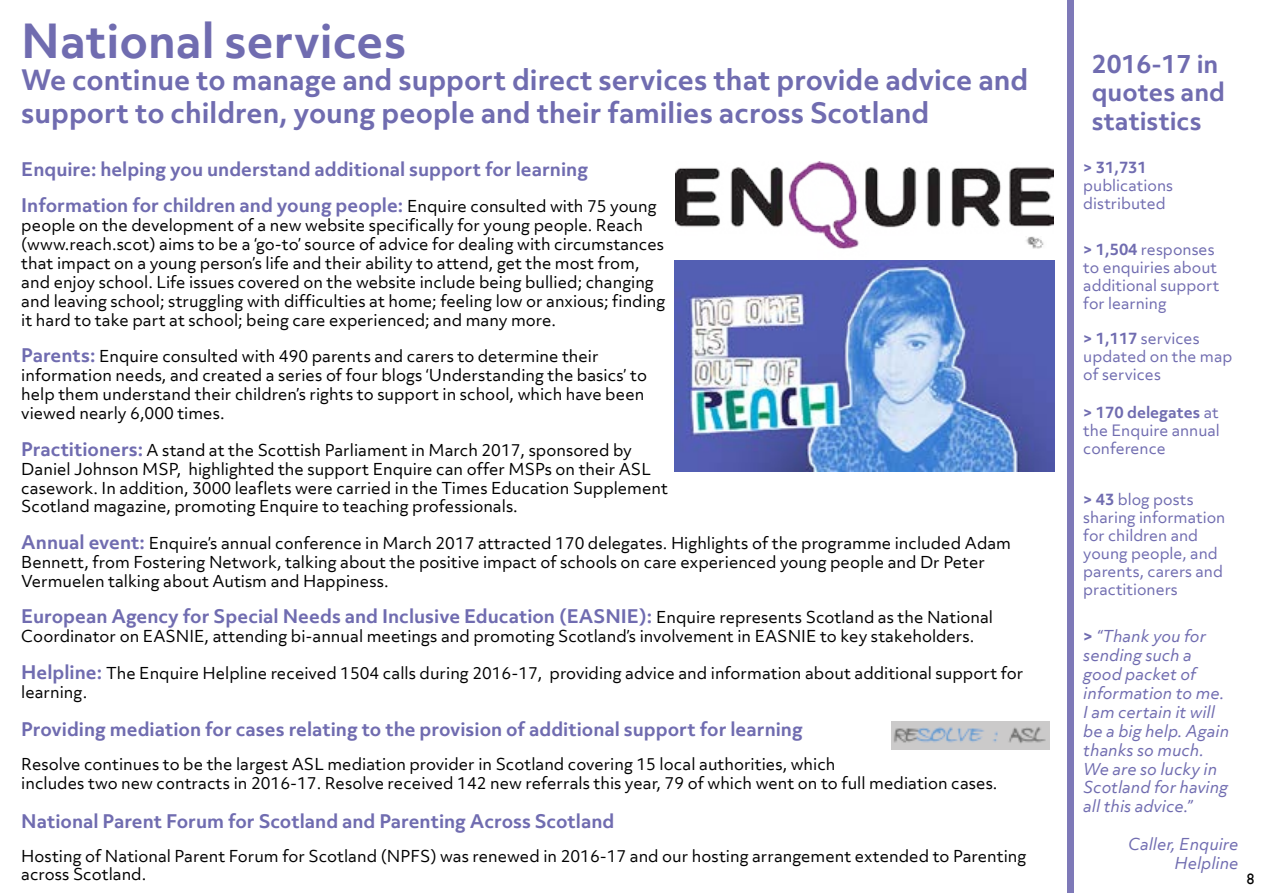
<style>
.page{position:relative;width:1263px;height:893px;background:#fff}
.page>*{position:absolute;margin:0;border:0;box-sizing:border-box;transform-origin:0 0}
.t1{font:700 45px "Objektiv Mk 3";color:#706cb0}
.t2{font:700 27px/32.4px "Objektiv Mk 3";color:#706cb0}
.t3{font:700 24px/28.8px "Objektiv Mk 3";color:#706cb0}
.t4{font:700 18px/36.6px "Objektiv Mk 3";color:#706cb0}
.t5{font:15.75px/18.9px "Objektiv Mk 3";color:#000}
.t6{font:italic 15.75px/18.9px "Objektiv Mk 3";color:#706cb0}
.t7{font:15px/18px "Objektiv Mk 3";color:#706cb0}
.t8{font:700 15px "Objektiv Mk 3";color:#706cb0}
.t9{font:15px "Gill Sans";color:#000}
.s1{font-weight:400;font-size:15.75px;color:#000}
.s2{font-weight:700;font-size:18px;color:#706cb0}
.s3{font-weight:700}
.s4{font-weight:700;font-style:normal}
</style>
<div class="page">
<div style="left:1067px;top:0;width:7px;height:893px;background:#7e79b8"></div>
<img style="left:675px;top:161px;width:379px;height:310px">
<img style="left:891px;top:721px;width:158px;height:29px">
<img style="left:1024px;top:233px;width:22px;height:19px">
<h1 class="t1" style="left:21px;top:9px;width:387px">National services</h1>
<h2 class="t2" style="left:21px;top:63px;width:1008px">We continue to manage and support direct services that provide advice and support to children, young people and their families across Scotland</h2>
<p class="t4" style="left:21px;top:150px;width:637px">Enquire: helping you understand additional support for learning<br>Information for children and young people: <span class="s1">Enquire consulted with 75 young</span></p>
<p class="t5" style="left:21px;top:216px;width:646px">people on the development of a new website specifically for young people. Reach (www.reach.scot) aims to be a ‘go-to’ source of advice for dealing with circumstances that impact on a young person’s life and their ability to attend, get the most from, and enjoy school. Life issues covered on the website include being bullied; changing and leaving school; struggling with difficulties at home; feeling low or anxious; finding it hard to take part at school; being care experienced; and many more.</p>
<p class="t5" style="left:21px;top:347px;width:627px"><span class="s2">Parents:</span> Enquire consulted with 490 parents and carers to determine their information needs, and created a series of four blogs ‘Understanding the basics’ to help them understand their children’s rights to support in school, which have been viewed nearly 6,000 times.</p>
<p class="t5" style="left:21px;top:440px;width:648px"><span class="s2">Practitioners:</span> A stand at the Scottish Parliament in March 2017, sponsored by Daniel Johnson MSP, highlighted the support Enquire can offer MSPs on their ASL casework. In addition, 3000 leaflets were carried in the Times Education Supplement Scotland magazine, promoting Enquire to teaching professionals.</p>
<p class="t5" style="left:21px;top:534px;width:991px"><span class="s2">Annual event:</span> Enquire’s annual conference in March 2017 attracted 170 delegates. Highlights of the programme included Adam<br>Bennett, from Fostering Network, talking about the positive impact of schools on care experienced young people and Dr Peter<br>Vermuelen talking about Autism and Happiness.</p>
<p class="t4" style="left:21px;top:598px;width:973px">European Agency for Special Needs and Inclusive Education (EASNIE): <span class="s1">Enquire represents Scotland as the National</span></p>
<p class="t5" style="left:21px;top:627px;width:954px">Coordinator on EASNIE, attending bi-annual meetings and promoting Scotland’s involvement in EASNIE to key stakeholders.</p>
<p class="t5" style="left:21px;top:663px;width:1004px"><span class="s2">Helpline:</span> The Enquire Helpline received 1504 calls during 2016-17, providing advice and information about additional support for learning.</p>
<p class="t4" style="left:21px;top:710px;width:783px">Providing mediation for cases relating to the provision of additional support for learning</p>
<p class="t5" style="left:21px;top:754px;width:978px">Resolve continues to be the largest ASL mediation provider in Scotland covering 15 local authorities, which<br>includes two new contracts in 2016-17. Resolve received 142 new referrals this year, 79 of which went on to full mediation cases.</p>
<p class="t4" style="left:21px;top:802px;width:595px">National Parent Forum for Scotland and Parenting Across Scotland</p>
<p class="t5" style="left:21px;top:846px;width:1007px">Hosting of National Parent Forum for Scotland (NPFS) was renewed in 2016-17 and our hosting arrangement extended to Parenting across Scotland.</p>
<h3 class="t3" style="left:1092px;top:49px;width:135px">2016-17 in quotes and statistics</h3>
<p class="t8" style="left:1083px;top:157px;width:65px">&gt; 31,731</p>
<p class="t7" style="left:1083px;top:177px;width:91px">publications distributed</p>
<p class="t7" style="left:1083px;top:240px;width:137px"><span class="s3">&gt; 1,504</span> responses to enquiries about additional support for learning</p>
<p class="t7" style="left:1083px;top:329px;width:151px"><span class="s3">&gt; 1,117</span> services updated on the map of services</p>
<p class="t7" style="left:1083px;top:403px;width:138px;text-align:justify"><span class="s3">&gt; 170 delegates</span> at the Enquire annual conference</p>
<p class="t7" style="left:1083px;top:491px;width:144px"><span class="s3">&gt; 43</span> blog posts sharing information for children and young people, and parents, carers and practitioners</p>
<p class="t6" style="left:1083px;top:627px;width:147px"><span class="s4">&gt;</span> “Thank you for sending such a good packet of information to me.<br>I am certain it will be a big help. Again thanks so much.<br>We are so lucky in<br>Scotland for having all this advice.”</p>
<p class="t6" style="left:1128px;top:835px;width:112px;text-align:right">Caller, Enquire<br>Helpline</p>
<p class="t9" style="left:1247px;top:870px;width:9px">8</p>
</div>
